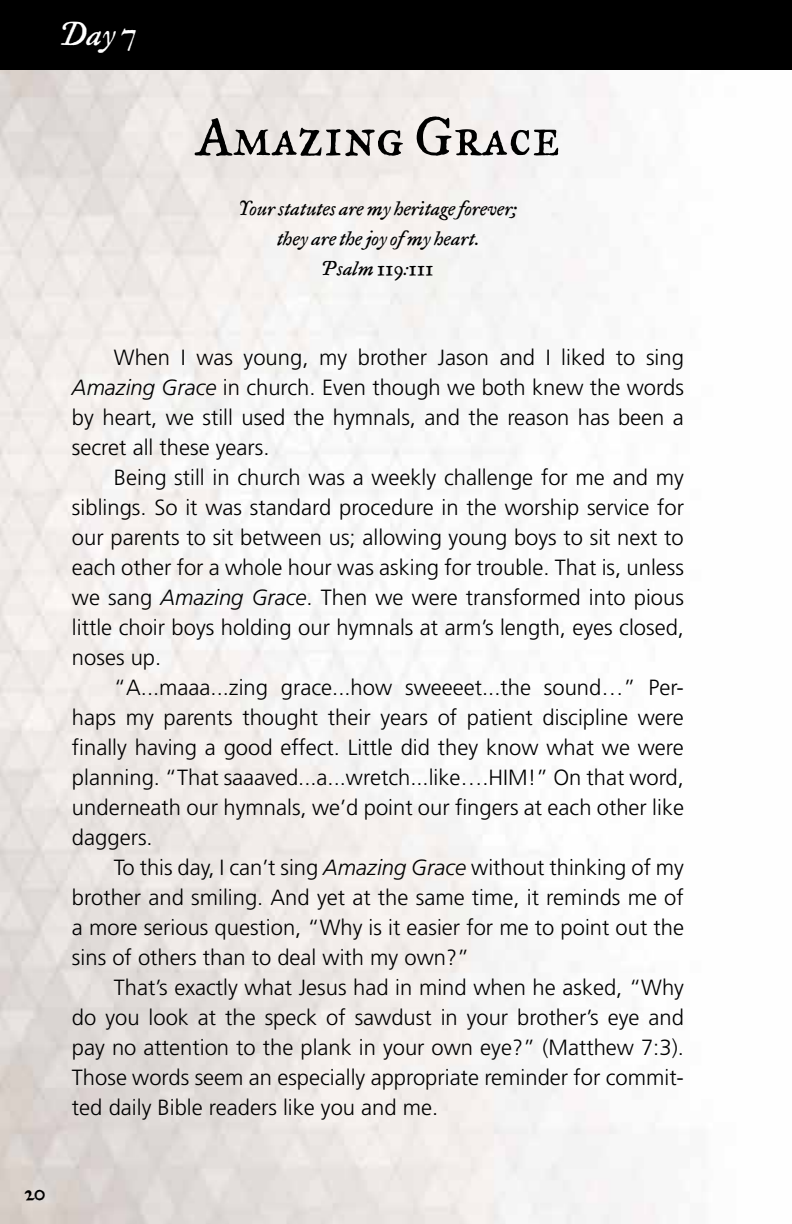
<style>
.page{position:relative;width:792px;height:1224px;background:#fff}
.page>*{position:absolute;margin:0;border:0;box-sizing:border-box;transform-origin:0 0}
.t1{font:60px "Historical Fell Type Roman SC";color:#000}
.t2{font:italic 36px "Historical Fell Type";color:#fff}
.t3{font:24px "Historical Fell Type Roman";color:#000}
.t4{font:300 22px/30px "Frutiger";color:#000;text-align:justify}
.t5{font:italic 22px/30px "Historical Fell Type";color:#000;text-align:center}
.s1{font-style:italic}
</style>
<div class="page">
<div style="left:0;top:0;width:792px;height:70px;background:#000"></div>
<h2 class="t2" style="left:61px;top:11px;width:77px">Day 7</h2>
<h1 class="t1" style="left:196px;top:102px;width:365px">Amazing Grace</h1>
<p class="t5" style="left:239px;top:193px;width:280px">Your statutes are my heritage forever; they are the joy of my heart.<br>Psalm 119:111</p>
<p class="t4" style="left:72px;top:343px;width:614px;text-indent:42px">When I was young, my brother Jason and I liked to sing <span class="s1">Amazing Grace</span> in church. Even though we both knew the words by heart, we still used the hymnals, and the reason has been a secret all these years.</p>
<p class="t4" style="left:72px;top:463px;width:614px;text-indent:42px">Being still in church was a weekly challenge for me and my siblings. So it was standard procedure in the worship service for our parents to sit between us; allowing young boys to sit next to each other for a whole hour was asking for trouble. That is, unless we sang <span class="s1">Amazing Grace</span>. Then we were transformed into pious little choir boys holding our hymnals at arm’s length, eyes closed, noses up.</p>
<p class="t4" style="left:72px;top:673px;width:614px;text-indent:42px">“A...maaa...zing grace...how sweeeet...the sound…” Per&shy;haps my parents thought their years of patient discipline were finally having a good effect. Little did they know what we were planning. “That saaaved...a...wretch...like….HIM!” On that word, underneath our hymnals, we’d point our fingers at each other like daggers.</p>
<p class="t4" style="left:72px;top:853px;width:614px;text-indent:42px">To this day, I can’t sing <span class="s1">Amazing Grace</span> without thinking of my brother and smiling. And yet at the same time, it reminds me of a more serious question, “Why is it easier for me to point out the sins of others than to deal with my own?”</p>
<p class="t4" style="left:72px;top:973px;width:614px;text-indent:42px">That’s exactly what Jesus had in mind when he asked, “Why do you look at the speck of sawdust in your brother’s eye and pay no attention to the plank in your own eye?” (Matthew 7:3).<br>Those words seem an especially appropriate reminder for commit&shy;ted daily Bible readers like you and me.</p>
<p class="t3" style="left:24px;top:1178px;width:23px">20</p>
</div>
